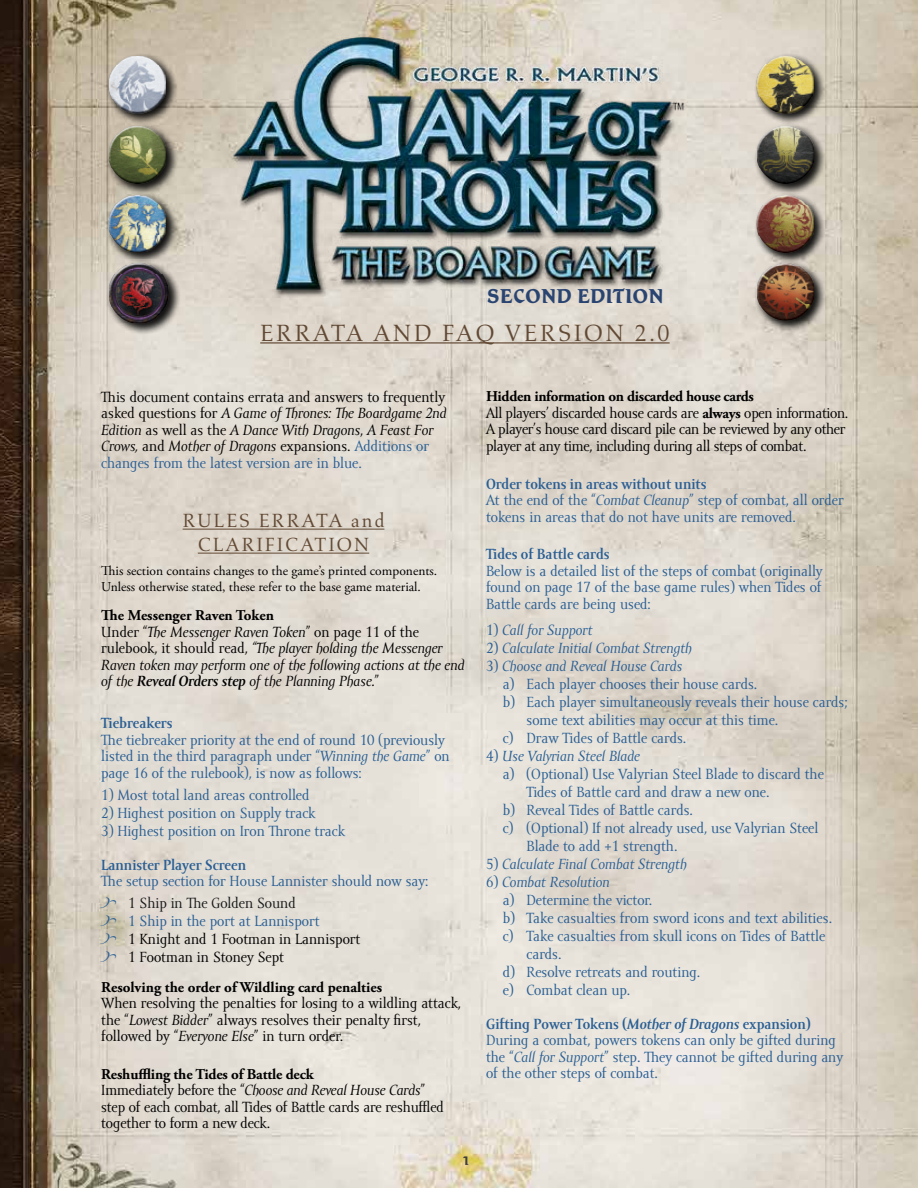
<style>
.page{position:relative;width:918px;height:1188px;background:#fff}
.page>*{position:absolute;margin:0;border:0;box-sizing:border-box;transform-origin:0 0}
.t1{font:24px "Aldus LT Std";letter-spacing:.1em;color:#624934}
.t2{font:19.5px/24px "Aldus LT Std";letter-spacing:.1em;color:#624934;text-align:center}
.t3{font:700 19.5px "Romic Std";letter-spacing:.05em;color:#294471}
.t4{font:15px/16.5px "Amor Serif Pro";color:#295e94}
.t5{font:15px/16.5px "Amor Serif Pro";color:#000}
.t6{font:italic 15px/16.5px "Amor Serif Pro";color:#000}
.t7{font:15px/16.5px "Amor Serif Pro";letter-spacing:-.02em;color:#000}
.t8{font:italic 15px "Amor Serif Pro";color:#295e94}
.t9{font:700 15px "Adobe Garamond Pro";letter-spacing:-.01em;color:#000}
.t10{font:700 15px "Amor Serif Pro";color:#295e94}
.t11{font:15px "Amor Serif Pro";color:#17191a}
.t12{font:13.5px/16.5px "Adobe Garamond Pro";color:#000}
.t13{font:700 12px "Romic Std";color:#414042}
.s1{font-style:italic}
.s2{color:#295e94}
.s3{font-style:normal}
.s4{font-weight:700}
.s5{font-family:"Adobe Garamond Pro";font-weight:700}
.s6{font-weight:700;font-style:italic}
</style>
<div class="page">
<img style="left:0;top:0;width:918px;height:1188px">
<div style="left:752px;top:52px;width:68px;height:260px;background:#fff;opacity:.75"></div>
<div style="left:758px;top:68px;width:70px;height:265px;background:#000;opacity:.75"></div>
<div style="left:105px;top:52px;width:69px;height:262px;background:#fff;opacity:.75"></div>
<div style="left:110px;top:66px;width:72px;height:270px;background:#000;opacity:.75"></div>
<hr style="left:260px;top:342px;width:410px;height:2px;background:#624934">
<hr style="left:183px;top:529px;width:201px;height:1px;background:#624934">
<hr style="left:198px;top:553px;width:171px;height:1px;background:#624934">
<img style="left:223px;top:24px;width:467px;height:284px">
<svg style="left:101px;top:898px;width:15px;height:10px"></svg>
<svg style="left:101px;top:916px;width:15px;height:10px"></svg>
<svg style="left:101px;top:934px;width:15px;height:10px"></svg>
<svg style="left:101px;top:952px;width:15px;height:10px"></svg>
<h2 class="t3" style="left:487px;top:284px;width:178px">SECOND EDITION</h2>
<h1 class="t1" style="left:260px;top:319px;width:411px">ERRATA AND FAQ VERSION 2.0</h1>
<p class="t5" style="left:101px;top:389px;width:347px">This document contains errata and answers to frequently asked questions for <span class="s1">A Game of Thrones: The Boardgame 2nd Edition</span> as well as the <span class="s1">A Dance With Dragons</span>, <span class="s1">A Feast For Crows,</span> and <span class="s1">Mother of Dragons</span> expansions. <span class="s2">Additions or changes from the latest version are in blue.</span></p>
<h2 class="t2" style="left:183px;top:509px;width:203px">RULES ERRATA and<br>CLARIFICATION</h2>
<p class="t12" style="left:101px;top:563px;width:338px">This section contains changes to the game’s printed components.<br>Unless otherwise stated, these refer to the base game material.</p>
<p class="t9" style="left:101px;top:607px;width:174px">The Messenger Raven Token</p>
<p class="t6" style="left:101px;top:624px;width:365px"><span class="s3">Under “</span>The Messenger Raven Token<span class="s3">” on page 11 of the rulebook, it should read,</span> “The player holding the Messenger Raven token may perform one of the following actions at the end of the <span class="s4">Reveal Orders step</span> of the Planning Phase.<span class="s3">”</span></p>
<p class="t10" style="left:101px;top:715px;width:73px">Tiebreakers</p>
<p class="t4" style="left:101px;top:732px;width:350px">The tiebreaker priority at the end of round 10 (previously listed in the third paragraph under “<span class="s1">Winning the Game</span>” on page 16 of the rulebook), is now as follows:</p>
<p class="t4" style="left:101px;top:787px;width:210px">1) Most total land areas controlled</p>
<p class="t4" style="left:101px;top:805px;width:216px">2) Highest position on Supply track</p>
<p class="t4" style="left:101px;top:823px;width:245px">3) Highest position on Iron Throne track</p>
<p class="t10" style="left:101px;top:857px;width:146px">Lannister Player Screen</p>
<p class="t4" style="left:101px;top:873px;width:329px">The setup section for House Lannister should now say:</p>
<p class="t11" style="left:128px;top:896px;width:169px">1 Ship in The Golden Sound</p>
<p class="t4" style="left:128px;top:914px;width:193px">1 Ship in the port at Lannisport</p>
<p class="t5" style="left:128px;top:931px;width:234px;line-height:18px">1 Knight and 1 Footman in Lannisport<br>1 Footman in Stoney Sept</p>
<p class="t9" style="left:101px;top:978px;width:282px">Resolving the order of Wildling card penalties</p>
<p class="t5" style="left:101px;top:995px;width:361px">When resolving the penalties for losing to a wildling attack, the “<span class="s1">Lowest Bidder</span>” always resolves their penalty first, followed by “<span class="s1">Everyone Else</span>” in turn order.</p>
<p class="t9" style="left:101px;top:1065px;width:214px">Reshuffling the Tides of Battle deck</p>
<p class="t5" style="left:101px;top:1083px;width:344px">Immediately before the “<span class="s1">Choose and Reveal House Cards</span>” step of each combat, all Tides of Battle cards are reshuffled together to form a new deck.</p>
<p class="t13" style="left:462px;top:1154px;width:10px">1</p>
<p class="t9" style="left:486px;top:388px;width:270px">Hidden information on discarded house cards</p>
<p class="t7" style="left:486px;top:405px;width:364px">All players’ discarded house cards are <span class="s5">always</span> open information.<br>A player’s house card discard pile can be reviewed by any other player at any time, including during all steps of combat.</p>
<p class="t4" style="left:486px;top:476px;width:359px"><span class="s4">Order tokens in areas without units<br></span>At the end of the “<span class="s1">Combat Cleanup</span>” step of combat, all order tokens in areas that do not have units are removed.</p>
<p class="t10" style="left:486px;top:546px;width:125px">Tides of Battle cards</p>
<p class="t4" style="left:486px;top:563px;width:338px;text-align:justify">Below is a detailed list of the steps of combat (originally found on page 17 of the base game rules) when Tides of Battle cards are being used:</p>
<p class="t8" style="left:486px;top:622px;width:108px"><span class="s3">1)</span> Call for Support</p>
<p class="t8" style="left:486px;top:640px;width:207px"><span class="s3">2)</span> Calculate Initial Combat Strength</p>
<p class="t8" style="left:486px;top:658px;width:198px"><span class="s3">3)</span> Choose and Reveal House Cards</p>
<p class="t4" style="left:503px;top:677px;width:256px">a) Each player chooses their house cards.</p>
<p class="t4" style="left:503px;top:695px;width:346px">b) Each player simultaneously reveals their house cards;</p>
<p class="t4" style="left:527px;top:713px;width:253px">some text abilities may occur at this time.</p>
<p class="t4" style="left:503px;top:731px;width:185px">c) Draw Tides of Battle cards.</p>
<p class="t8" style="left:486px;top:748px;width:156px"><span class="s3">4)</span> Use Valyrian Steel Blade</p>
<p class="t4" style="left:503px;top:767px;width:323px">a) (Optional) Use Valyrian Steel Blade to discard the</p>
<p class="t4" style="left:527px;top:785px;width:245px">Tides of Battle card and draw a new one.</p>
<p class="t4" style="left:503px;top:803px;width:192px">b) Reveal Tides of Battle cards.</p>
<p class="t4" style="left:503px;top:821px;width:317px">c) (Optional) If not already used, use Valyrian Steel</p>
<p class="t4" style="left:527px;top:839px;width:153px">Blade to add +1 strength.</p>
<p class="t8" style="left:486px;top:856px;width:202px"><span class="s3">5)</span> Calculate Final Combat Strength</p>
<p class="t8" style="left:486px;top:874px;width:125px"><span class="s3">6)</span> Combat Resolution</p>
<p class="t4" style="left:503px;top:893px;width:151px">a) Determine the victor.</p>
<p class="t4" style="left:503px;top:911px;width:331px">b) Take casualties from sword icons and text abilities.</p>
<p class="t4" style="left:503px;top:929px;width:324px">c) Take casualties from skull icons on Tides of Battle</p>
<p class="t4" style="left:527px;top:947px;width:37px">cards.</p>
<p class="t4" style="left:503px;top:965px;width:199px">d) Resolve retreats and routing.</p>
<p class="t4" style="left:503px;top:983px;width:129px">e) Combat clean up.</p>
<p class="t4" style="left:486px;top:1016px;width:359px"><span class="s4">Gifting Power Tokens (</span><span class="s6">Mother of Dragons</span> <span class="s4">expansion)<br></span>During a combat, powers tokens can only be gifted during the “<span class="s1">Call for Support</span>” step. They cannot be gifted during any of the other steps of combat.</p>
</div>
